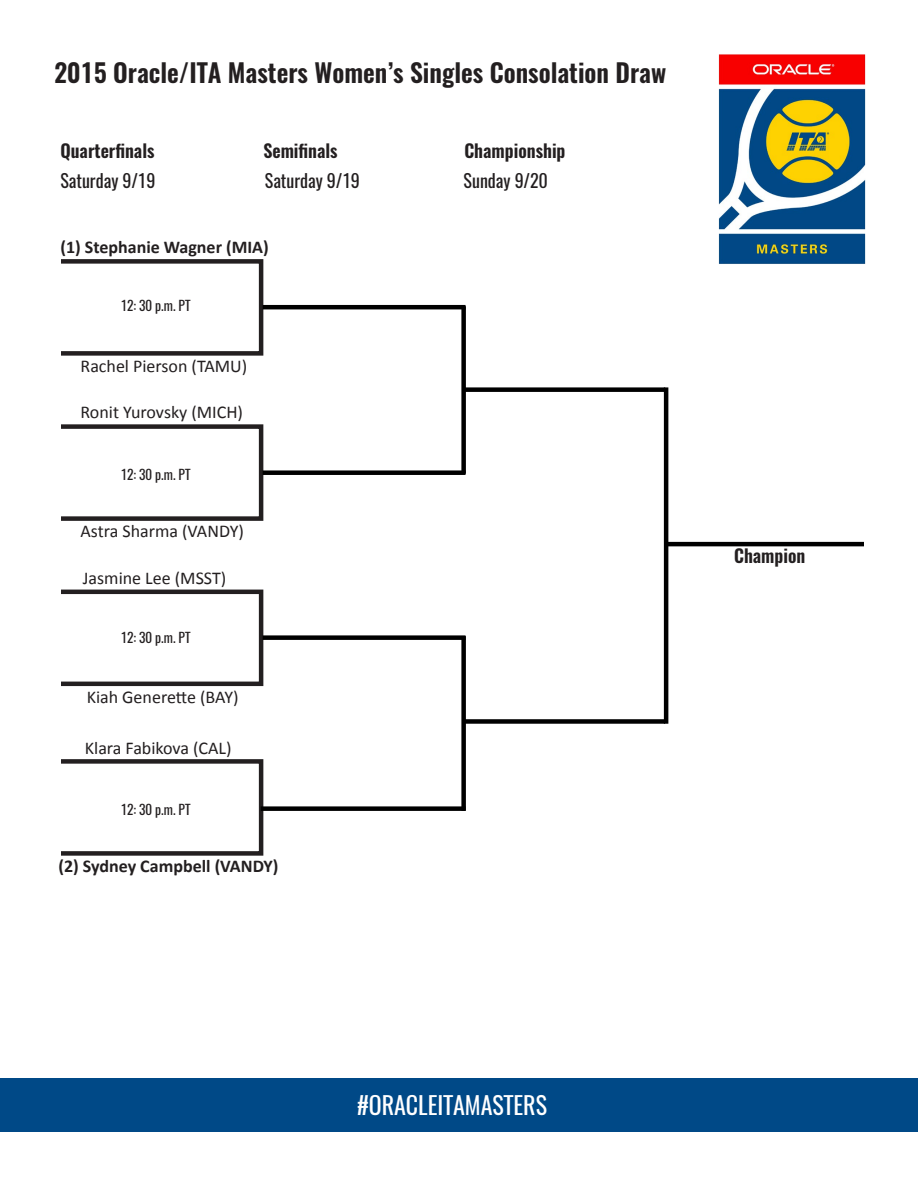
<style>
.page{position:relative;width:918px;height:1188px;background:#fff}
.page>*{position:absolute;margin:0;border:0;box-sizing:border-box;transform-origin:0 0}
.t1{font:600 25.5px "Oswald";color:#231f20}
.t2{font:24px "Oswald";color:#fff}
.t3{font:18px "Calibri";color:#231f20}
.t4{font:700 18px "Calibri";color:#231f20}
.t5{font:600 18px "Oswald";color:#231f20}
.t6{font:18px "Oswald";color:#231f20}
.t7{font:13.5px "Oswald";color:#231f20}
</style>
<div class="page">
<img style="left:718px;top:54px;width:148px;height:210px">
<div style="left:0;top:1078px;width:918px;height:54px;background:#004987"></div>
<div style="left:50px;top:259px;width:213px;height:97px;border:4px solid #231f20"></div>
<div style="left:50px;top:424px;width:213px;height:97px;border:4px solid #231f20"></div>
<div style="left:50px;top:590px;width:213px;height:96px;border:4px solid #231f20"></div>
<div style="left:50px;top:759px;width:213px;height:97px;border:4px solid #231f20"></div>
<div style="left:30px;top:203px;width:30px;height:677px;background:#fff"></div>
<hr style="left:263px;top:305px;width:203px;height:4px;background:#000">
<div style="left:263px;top:470px;width:203px;height:5px;background:#000"></div>
<div style="left:263px;top:635px;width:203px;height:5px;background:#000"></div>
<div style="left:261px;top:806px;width:205px;height:5px;background:#000"></div>
<div style="left:461px;top:306px;width:5px;height:168px;background:#000"></div>
<div style="left:461px;top:636px;width:5px;height:175px;background:#000"></div>
<div style="left:462px;top:387px;width:203px;height:5px;background:#000"></div>
<div style="left:462px;top:719px;width:203px;height:5px;background:#000"></div>
<hr style="left:664px;top:387px;width:4px;height:337px;background:#000">
<hr style="left:666px;top:542px;width:198px;height:4px;background:#000">
<p class="t1" style="left:54px;top:55px;width:614px">2015 Oracle/ITA Masters Women’s Singles Consolation Draw</p>
<p class="t5" style="left:60px;top:138px;width:96px">Quarterfinals</p>
<p class="t5" style="left:263px;top:138px;width:76px">Semifinals</p>
<p class="t5" style="left:464px;top:138px;width:103px">Championship</p>
<p class="t6" style="left:60px;top:168px;width:96px">Saturday 9/19</p>
<p class="t6" style="left:265px;top:168px;width:96px">Saturday 9/19</p>
<p class="t6" style="left:464px;top:168px;width:86px">Sunday 9/20</p>
<p class="t4" style="left:60px;top:236px;width:210px">(1) Stephanie Wagner (MIA)</p>
<p class="t7" style="left:121px;top:296px;width:71px">12: 30 p.m. PT</p>
<p class="t3" style="left:81px;top:355px;width:168px">Rachel Pierson (TAMU)</p>
<p class="t3" style="left:81px;top:401px;width:164px">Ronit Yurovsky (MICH)</p>
<p class="t7" style="left:121px;top:465px;width:71px">12: 30 p.m. PT</p>
<p class="t3" style="left:81px;top:520px;width:165px">Astra Sharma (VANDY)</p>
<p class="t3" style="left:83px;top:567px;width:145px">Jasmine Lee (MSST)</p>
<p class="t7" style="left:121px;top:628px;width:71px">12: 30 p.m. PT</p>
<p class="t3" style="left:87px;top:686px;width:153px">Kiah Generette (BAY)</p>
<p class="t3" style="left:85px;top:737px;width:148px">Klara Fabikova (CAL)</p>
<p class="t7" style="left:121px;top:800px;width:71px">12: 30 p.m. PT</p>
<p class="t4" style="left:59px;top:854px;width:222px">(2) Sydney Campbell (VANDY)</p>
<p class="t5" style="left:734px;top:544px;width:73px">Champion</p>
<p class="t2" style="left:357px;top:1089px;width:191px">#ORACLEITAMASTERS</p>
</div>
